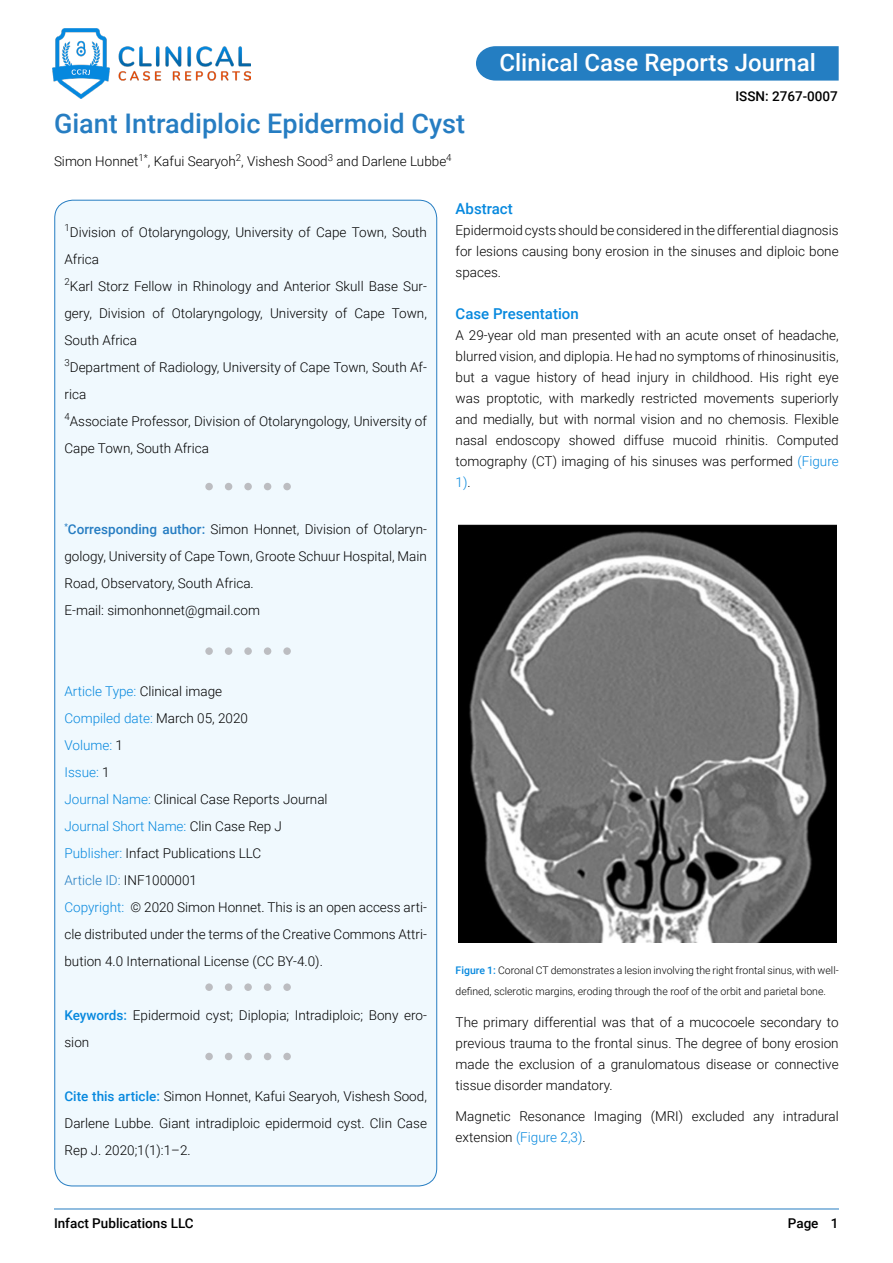
<style>
.page{position:relative;width:893px;height:1263px;background:#fff}
.page>*{position:absolute;margin:0;border:0;box-sizing:border-box;transform-origin:0 0}
.t1{font:500 27px "Roboto";color:#267dc2}
.t2{font:500 24px "Roboto";color:#fff}
.t3{font:500 15px "Roboto";color:#0688de}
.t4{font:300 13.5px/27px "Roboto";color:#000}
.t5{font:500 13.5px "Roboto";color:#000}
.t6{font:300 10.5px/21px "Roboto";color:#000}
.s1{font-weight:500;color:#267dc2}
.s2{color:#0688de}
.s3{color:#247ec2}
.s4{font-weight:500;color:#0688de}
</style>
<div class="page">
<hr style="left:54px;top:1208px;width:785px;height:1px;background:#267dc2">
<svg style="left:476px;top:46px;width:363px;height:35px;background:#2a81c3"></svg>
<img style="left:53px;top:29px;width:197px;height:69px">
<div style="left:55px;top:200px;width:382px;height:986px;background:#f0f9fe;border-radius:18px"></div>
<div style="left:205px;top:483px;width:8px;height:7px;background:#bcbdc1;border-radius:50%"></div>
<div style="left:225px;top:483px;width:7px;height:7px;background:#bcbdc1;border-radius:50%"></div>
<div style="left:244px;top:483px;width:8px;height:7px;background:#bcbdc1;border-radius:50%"></div>
<div style="left:264px;top:483px;width:7px;height:7px;background:#bcbdc1;border-radius:50%"></div>
<div style="left:283px;top:483px;width:8px;height:7px;background:#bcbdc1;border-radius:50%"></div>
<div style="left:205px;top:647px;width:8px;height:8px;background:#bcbdc1;border-radius:50%"></div>
<div style="left:225px;top:647px;width:7px;height:8px;background:#bcbdc1;border-radius:50%"></div>
<div style="left:244px;top:647px;width:8px;height:8px;background:#bcbdc1;border-radius:50%"></div>
<div style="left:264px;top:647px;width:7px;height:8px;background:#bcbdc1;border-radius:50%"></div>
<div style="left:283px;top:647px;width:8px;height:8px;background:#bcbdc1;border-radius:50%"></div>
<div style="left:205px;top:983px;width:8px;height:8px;background:#bcbdc1;border-radius:50%"></div>
<div style="left:225px;top:983px;width:7px;height:8px;background:#bcbdc1;border-radius:50%"></div>
<div style="left:244px;top:983px;width:8px;height:8px;background:#bcbdc1;border-radius:50%"></div>
<div style="left:264px;top:983px;width:7px;height:8px;background:#bcbdc1;border-radius:50%"></div>
<div style="left:283px;top:983px;width:8px;height:8px;background:#bcbdc1;border-radius:50%"></div>
<div style="left:205px;top:1053px;width:8px;height:7px;background:#bcbdc1;border-radius:50%"></div>
<div style="left:225px;top:1053px;width:7px;height:7px;background:#bcbdc1;border-radius:50%"></div>
<div style="left:244px;top:1053px;width:8px;height:7px;background:#bcbdc1;border-radius:50%"></div>
<div style="left:264px;top:1053px;width:7px;height:7px;background:#bcbdc1;border-radius:50%"></div>
<div style="left:283px;top:1053px;width:8px;height:7px;background:#bcbdc1;border-radius:50%"></div>
<img style="left:458px;top:524px;width:378px;height:419px">
<h2 class="t2" style="left:499px;top:45px;width:318px">Clinical Case Reports Journal</h2>
<h1 class="t1" style="left:54px;top:105px;width:413px">Giant Intradiploic Epidermoid Cyst</h1>
<p class="t4" style="left:54px;top:147px;width:399px">Simon Honnet<sup>1*</sup>, Kafui Searyoh<sup>2</sup>, Vishesh Sood<sup>3</sup> and Darlene Lubbe<sup>4</sup></p>
<p class="t5" style="left:735px;top:86px;width:104px">ISSN: 2767-0007</p>
<p class="t4" style="left:64px;top:218px;width:364px"><sup>1</sup>Division of Otolaryngology, University of Cape Town, South Africa<br><sup>2</sup>Karl Storz Fellow in Rhinology and Anterior Skull Base Sur&shy;gery, Division of Otolaryngology, University of Cape Town, South Africa<br><sup>3</sup>Department of Radiology, University of Cape Town, South Af&shy;rica<br><sup>4</sup>Associate Professor, Division of Otolaryngology, University of Cape Town, South Africa</p>
<p class="t4" style="left:64px;top:515px;width:364px"><sup>*</sup><span class="s1">Corresponding author:</span> Simon Honnet, Division of Otolaryn&shy;gology, University of Cape Town, Groote Schuur Hospital, Main Road, Observatory, South Africa.<br>E-mail: simonhonnet@gmail.com</p>
<p class="t4" style="left:64px;top:677px;width:364px"><span class="s2">Article Type:</span> Clinical image<br><span class="s2">Compiled date:</span> March 05, 2020<br><span class="s2">Volume:</span> 1<br><span class="s2">Issue:</span> 1<br><span class="s2">Journal Name:</span> Clinical Case Reports Journal<br><span class="s2">Journal Short Name:</span> Clin Case Rep J<br><span class="s2">Publisher:</span> Infact Publications LLC<br><span class="s3">Article ID:</span> INF1000001<br><span class="s2">Copyright:</span> © 2020 Simon Honnet. This is an open access arti&shy;cle distributed under the terms of the Creative Commons Attri&shy;bution 4.0 International License (CC BY-4.0).</p>
<p class="t4" style="left:64px;top:1001px;width:364px"><span class="s4">Keywords:</span> Epidermoid cyst; Diplopia; Intradiploic; Bony ero&shy;sion</p>
<p class="t4" style="left:64px;top:1082px;width:364px;text-align:justify"><span class="s4">Cite this article:</span> Simon Honnet, Kafui Searyoh, Vishesh Sood, Darlene Lubbe. Giant intradiploic epidermoid cyst. Clin Case Rep J. 2020;1(1):1–2.</p>
<p class="t5" style="left:54px;top:1213px;width:141px">Infact Publications LLC</p>
<p class="t3" style="left:456px;top:198px;width:59px">Abstract</p>
<p class="t4" style="left:456px;top:219px;width:385px;line-height:21px;text-align:justify">Epidermoid cysts should be considered in the differential diagnosis for lesions causing bony erosion in the sinuses and diploic bone spaces.</p>
<p class="t3" style="left:456px;top:303px;width:125px">Case Presentation</p>
<p class="t4" style="left:456px;top:324px;width:385px;line-height:21px;text-align:justify">A 29-year old man presented with an acute onset of headache, blurred vision, and diplopia. He had no symptoms of rhinosinusitis, but a vague history of head injury in childhood. His right eye was proptotic, with markedly restricted movements superiorly and medially, but with normal vision and no chemosis. Flexible nasal endoscopy showed diffuse mucoid rhinitis. Computed tomography (CT) imaging of his sinuses was performed <span class="s2">(Figure 1)</span>.</p>
<p class="t6" style="left:456px;top:960px;width:385px"><span class="s4">Figure 1:</span> Coronal CT demonstrates a lesion involving the right frontal sinus, with well&shy;defined, sclerotic margins, eroding through the roof of the orbit and parietal bone.</p>
<p class="t4" style="left:456px;top:1011px;width:385px;line-height:21px;text-align:justify">The primary differential was that of a mucocoele secondary to previous trauma to the frontal sinus. The degree of bony erosion made the exclusion of a granulomatous disease or connective tissue disorder mandatory.</p>
<p class="t4" style="left:456px;top:1105px;width:385px;line-height:21px">Magnetic Resonance Imaging (MRI) excluded any intradural extension <span class="s2">(Figure 2,3)</span>.</p>
<p class="t5" style="left:788px;top:1213px;width:52px">Page 1</p>
</div>
